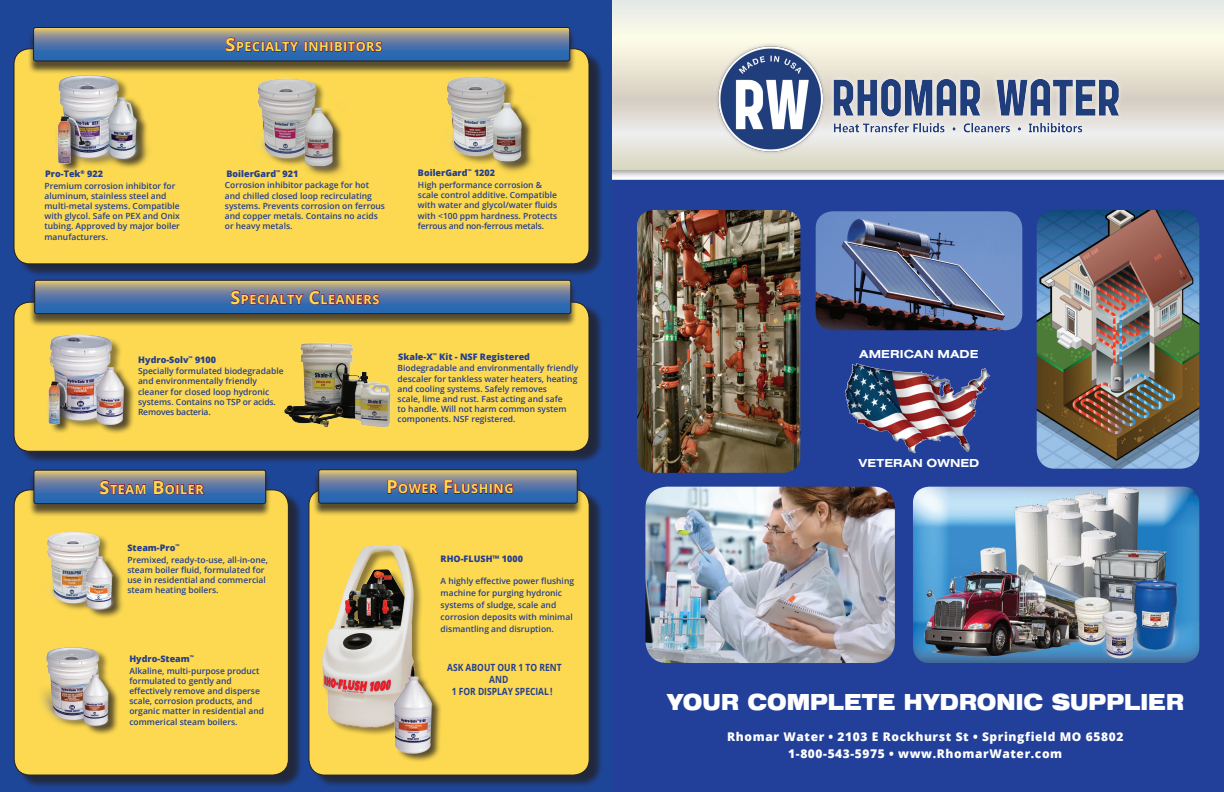
<style>
.page{position:relative;width:1224px;height:792px;background:#fff}
.page>*{position:absolute;margin:0;border:0;box-sizing:border-box;transform-origin:0 0}
.t1{font:900 24px "Nimbus San Ext";color:#fff;scale:.83 1}
.t2{font:700 12.6px "Open Sans";letter-spacing:.045em;color:#fcd951}
.t3{font:800 12px/17px "Open Sans";letter-spacing:.05em;color:#fff;text-align:center}
.t4{font:700 12px "Nimbus San Ext";color:#fff}
.t5{font:700 9.9px "Open Sans";color:#253f8e;scale:.85 1}
.t6{font:800 9px "Open Sans";color:#253f8e}
.t7{font:600 8.5px/10.2px "Open Sans";color:#253f8e}
.s1{font-size:18px}
</style>
<div class="page">
<div style="left:612px;top:182px;width:612px;height:610px;background:#223f99"></div>
<img style="left:612px;top:170px;width:612px;height:12px">
<svg style="left:612px;top:0;width:612px;height:170px;background:#e9e8dc"></svg>
<div style="left:0;top:0;width:612px;height:792px;background:#1e4698"></div>
<div style="left:710px;top:38px;width:414px;height:122px;background:#fff;opacity:.75"></div>
<img style="left:712px;top:41px;width:406px;height:117px">
<img style="left:816px;top:211px;width:206px;height:119px">
<img style="left:637px;top:210px;width:163px;height:263px">
<img style="left:913px;top:487px;width:286px;height:176px">
<img style="left:645px;top:487px;width:250px;height:176px">
<img style="left:1037px;top:210px;width:162px;height:259px">
<img style="left:843px;top:361px;width:153px;height:97px">
<div style="left:17px;top:50px;width:587px;height:227px;background:#231f20;opacity:.75"></div>
<div style="left:14px;top:49px;width:575px;height:215px;background:#fcd951;border-radius:16px"></div>
<div style="left:28px;top:29px;width:548px;height:45px;background:#231f20;opacity:.75"></div>
<svg style="left:35px;top:29px;width:535px;height:32px;background:#677b9a"></svg>
<div style="left:33px;top:27px;width:537px;height:34px;border:1px solid #231f20;border-radius:2px"></div>
<div style="left:57px;top:75px;width:74px;height:95px;background:#231f20;opacity:.5"></div>
<img style="left:57px;top:75px;width:66px;height:88px">
<div style="left:104px;top:97px;width:49px;height:73px;background:#231f20;opacity:.75"></div>
<img style="left:101px;top:94px;width:43px;height:69px">
<div style="left:58px;top:116px;width:38px;height:57px;background:#231f20;opacity:.75"></div>
<img style="left:57px;top:114px;width:30px;height:51px">
<div style="left:257px;top:78px;width:69px;height:90px;background:#231f20;opacity:.5"></div>
<img style="left:254px;top:72px;width:67px;height:90px">
<div style="left:300px;top:104px;width:50px;height:76px;background:#231f20;opacity:.75"></div>
<img style="left:298px;top:103px;width:42px;height:69px">
<div style="left:446px;top:75px;width:70px;height:91px;background:#231f20;opacity:.5"></div>
<img style="left:443px;top:70px;width:67px;height:92px">
<div style="left:491px;top:94px;width:48px;height:83px;background:#231f20;opacity:.75"></div>
<img style="left:487px;top:94px;width:42px;height:76px">
<div style="left:17px;top:304px;width:587px;height:160px;background:#231f20;opacity:.75"></div>
<div style="left:14px;top:302px;width:575px;height:149px;background:#fcd951;border-radius:16px"></div>
<div style="left:29px;top:282px;width:548px;height:45px;background:#231f20;opacity:.75"></div>
<svg style="left:36px;top:280px;width:535px;height:34px;background:#657a9b"></svg>
<div style="left:34px;top:280px;width:537px;height:34px;border:1px solid #231f20;border-radius:2px"></div>
<div style="left:50px;top:335px;width:74px;height:96px;background:#231f20;opacity:.5"></div>
<img style="left:49px;top:334px;width:66px;height:90px">
<div style="left:97px;top:366px;width:38px;height:68px;background:#231f20;opacity:.75"></div>
<img style="left:93px;top:366px;width:34px;height:60px">
<div style="left:49px;top:381px;width:30px;height:53px;background:#231f20;opacity:.75"></div>
<img style="left:48px;top:379px;width:28px;height:46px">
<img style="left:284px;top:342px;width:107px;height:86px">
<div style="left:17px;top:491px;width:286px;height:297px;background:#231f20;opacity:.75"></div>
<div style="left:14px;top:490px;width:274px;height:285px;background:#fcd951;border-radius:16px"></div>
<div style="left:14px;top:489px;width:275px;height:287px;border:1px solid #231f20;border-radius:16px"></div>
<div style="left:28px;top:472px;width:244px;height:45px;background:#231f20;opacity:.75"></div>
<svg style="left:35px;top:470px;width:231px;height:34px;background:#677797"></svg>
<div style="left:33px;top:470px;width:233px;height:34px;border:1px solid #231f20;border-radius:2px"></div>
<div style="left:46px;top:531px;width:64px;height:81px;background:#231f20;opacity:.5"></div>
<img style="left:46px;top:531px;width:62px;height:78px">
<div style="left:83px;top:556px;width:43px;height:64px;background:#231f20;opacity:.75"></div>
<img style="left:81px;top:553px;width:37px;height:61px">
<div style="left:40px;top:647px;width:72px;height:83px;background:#231f20;opacity:.5"></div>
<img style="left:40px;top:647px;width:66px;height:83px">
<div style="left:79px;top:674px;width:41px;height:62px;background:#f7d550"></div>
<img style="left:78px;top:669px;width:39px;height:65px">
<div style="left:312px;top:491px;width:292px;height:297px;background:#231f20;opacity:.75"></div>
<div style="left:309px;top:489px;width:280px;height:286px;background:#fcd951;border-radius:16px"></div>
<div style="left:313px;top:471px;width:270px;height:45px;background:#231f20;opacity:.75"></div>
<svg style="left:319px;top:471px;width:258px;height:35px;background:#67758f"></svg>
<div style="left:318px;top:469px;width:260px;height:35px;border:1px solid #231f20;border-radius:2px"></div>
<img style="left:301px;top:528px;width:122px;height:223px">
<div style="left:395px;top:676px;width:48px;height:87px;background:#231f20;opacity:.75"></div>
<img style="left:390px;top:676px;width:45px;height:79px">
<h2 class="t2" style="left:226px;top:38px;width:158px"><span class="s1">S</span>PECIALTY I NHI BITORS</h2>
<p class="t6" style="left:45px;top:167px;width:59px">Pro-Tek<sup>®</sup> 922</p>
<p class="t7" style="left:45px;top:180px;width:137px">Premium corrosion inhibitor for aluminum, stainless steel and multi-metal systems. Compatible with glycol. Safe on PEX and Onix tubing. Approved by major boiler manufacturers.</p>
<p class="t6" style="left:226px;top:167px;width:73px">BoilerGard<sup>™</sup> 921</p>
<p class="t7" style="left:225px;top:180px;width:162px">Corrosion inhibitor package for hot and chilled closed loop recirculating systems. Prevents corrosion on ferrous and copper metals. Contains no acids or heavy metals.</p>
<p class="t6" style="left:418px;top:166px;width:79px">BoilerGard<sup>™</sup> 1202</p>
<p class="t7" style="left:418px;top:180px;width:141px">High performance corrosion &amp; scale control additive. Compatible with water and glycol/water fluids with &lt;100 ppm hardness. Protects ferrous and non-ferrous metals.</p>
<h2 class="t2" style="left:231px;top:290px;width:150px"><span class="s1">S</span>PECIALTY <span class="s1">C</span>LEANERS</h2>
<p class="t6" style="left:138px;top:353px;width:79px">Hydro-Solv<sup>™</sup> 9100</p>
<p class="t7" style="left:138px;top:366px;width:147px">Specially formulated biodegradable and environmentally friendly cleaner for closed loop hydronic systems. Contains no TSP or acids.<br>Removes bacteria.</p>
<p class="t6" style="left:398px;top:350px;width:133px">Skale-X<sup>™</sup> Kit - NSF Registered</p>
<p class="t7" style="left:398px;top:363px;width:182px">Biodegradable and environmentally friendly descaler for tankless water heaters, heating and cooling systems. Safely removes<br>scale, lime and rust. Fast acting and safe<br>to handle. Will not harm common system components. NSF registered.</p>
<h2 class="t2" style="left:100px;top:480px;width:106px"><span class="s1">S</span>TEAM <span class="s1">B</span>OI LER</h2>
<p class="t6" style="left:127px;top:541px;width:54px">Steam-Pro<sup>™</sup></p>
<p class="t7" style="left:127px;top:554px;width:142px">Premixed, ready-to-use, all-in-one, steam boiler fluid, formulated for use in residential and commercial steam heating boilers.</p>
<p class="t6" style="left:129px;top:652px;width:66px">Hydro-Steam<sup>™</sup></p>
<p class="t7" style="left:129px;top:665px;width:136px">Alkaline, multi-purpose product formulated to gently and effectively remove and disperse scale, corrosion products, and organic matter in residential and commerical steam boilers.</p>
<h2 class="t2" style="left:386px;top:480px;width:127px"><span class="s1">P</span>OWER <span class="s1">F</span>LUSHI NG</h2>
<p class="t6" style="left:441px;top:552px;width:84px">RHO-FLUSH™ 1000</p>
<p class="t7" style="left:441px;top:575px;width:135px;line-height:12px">A highly effective power flushing machine for purging hydronic systems of sludge, scale and corrosion deposits with minimal dismantling and disruption.</p>
<p class="t5" style="left:447px;top:661px;width:136px">ASK ABOUT OUR 1 TO RENT</p>
<p class="t5" style="left:489px;top:673px;width:24px">AND</p>
<p class="t5" style="left:452px;top:685px;width:120px">1 FOR DISPLAY SPECIAL !</p>
<h3 class="t4" style="left:859px;top:348px;width:121px">AMERICAN MADE</h3>
<h3 class="t4" style="left:858px;top:456px;width:123px">VETERAN OWNED</h3>
<h1 class="t1" style="left:667px;top:689px;width:625px">YOUR COMPLETE HYDRONIC SUPPLIER</h1>
<h3 class="t3" style="left:727px;top:727px;width:398px">Rhomar Water • 2103 E Rockhurst St • Springfield MO 65802<br>1-800-543-5975 • www.RhomarWater.com</h3>
</div>
